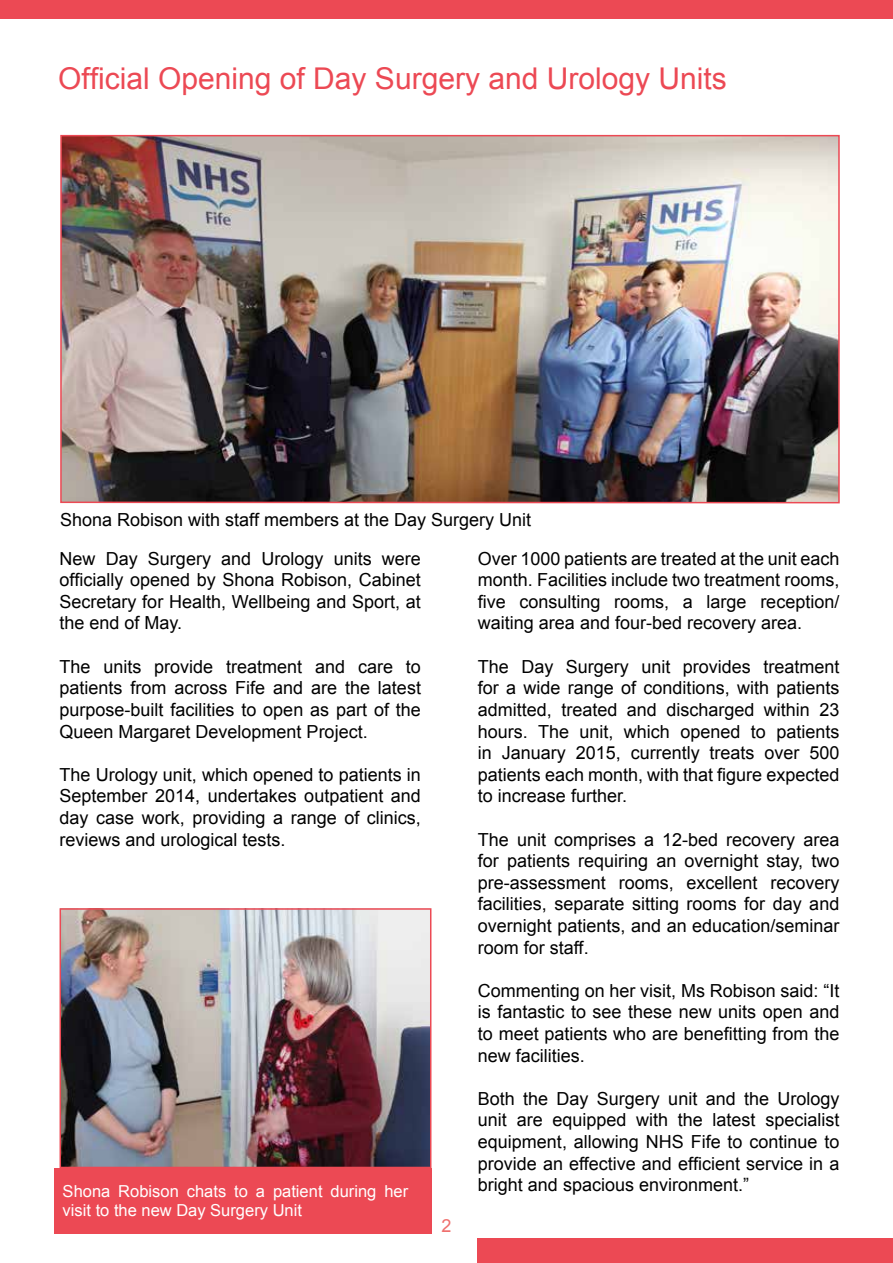
<style>
.page{position:relative;width:893px;height:1263px;background:#fff}
.page>*{position:absolute;margin:0;border:0;box-sizing:border-box;transform-origin:0 0}
.t1{font:30px "Arial";color:#ec4954}
.t2{font:18px/21.6px "Arial";color:#000;text-align:justify}
.t3{font:18px "Arial";color:#ef706e}
.t4{font:16.5px/19.8px "Arial";color:#fff}
</style>
<div class="page">
<div style="left:0;top:0;width:893px;height:18px;background:#ec4954"></div>
<img style="left:63px;top:138px;width:774px;height:362px">
<div style="left:60px;top:135px;width:780px;height:368px;border:2px solid #ec4954"></div>
<div style="left:54px;top:1168px;width:377px;height:66px;background:#ec4954"></div>
<img style="left:63px;top:911px;width:365px;height:254px">
<div style="left:60px;top:908px;width:371px;height:260px;border:2px solid #ec4954"></div>
<div style="left:478px;top:1239px;width:415px;height:24px;background:#ec4954"></div>
<h1 class="t1" style="left:58px;top:59px;width:670px">Official Opening of Day Surgery and Urology Units</h1>
<p class="t2" style="left:60px;top:509px;width:472px">Shona Robison with staff members at the Day Surgery Unit</p>
<p class="t2" style="left:60px;top:548px;width:363px">New Day Surgery and Urology units were officially opened by Shona Robison, Cabinet Secretary for Health, Wellbeing and Sport, at the end of May.</p>
<p class="t2" style="left:60px;top:656px;width:363px">The units provide treatment and care to patients from across Fife and are the latest purpose-built facilities to open as part of the Queen Margaret Development Project.</p>
<p class="t2" style="left:60px;top:764px;width:363px">The Urology unit, which opened to patients in September 2014, undertakes outpatient and day case work, providing a range of clinics, reviews and urological tests.</p>
<p class="t4" style="left:63px;top:1181px;width:347px">Shona Robison chats to a patient during her visit to the new Day Surgery Unit</p>
<p class="t3" style="left:441px;top:1214px;width:12px">2</p>
<p class="t2" style="left:478px;top:548px;width:363px">Over 1000 patients are treated at the unit each month. Facilities include two treatment rooms, five consulting rooms, a large reception/ waiting area and four-bed recovery area.</p>
<p class="t2" style="left:478px;top:656px;width:363px">The Day Surgery unit provides treatment for a wide range of conditions, with patients admitted, treated and discharged within 23 hours. The unit, which opened to patients in January 2015, currently treats over 500 patients each month, with that figure expected to increase further.</p>
<p class="t2" style="left:478px;top:828px;width:363px">The unit comprises a 12-bed recovery area for patients requiring an overnight stay, two pre-assessment rooms, excellent recovery facilities, separate sitting rooms for day and overnight patients, and an education/seminar room for staff.</p>
<p class="t2" style="left:478px;top:980px;width:363px">Commenting on her visit, Ms Robison said: “It is fantastic to see these new units open and to meet patients who are benefitting from the new facilities.</p>
<p class="t2" style="left:478px;top:1088px;width:363px">Both the Day Surgery unit and the Urology unit are equipped with the latest specialist equipment, allowing NHS Fife to continue to provide an effective and efficient service in a bright and spacious environment.”</p>
</div>
